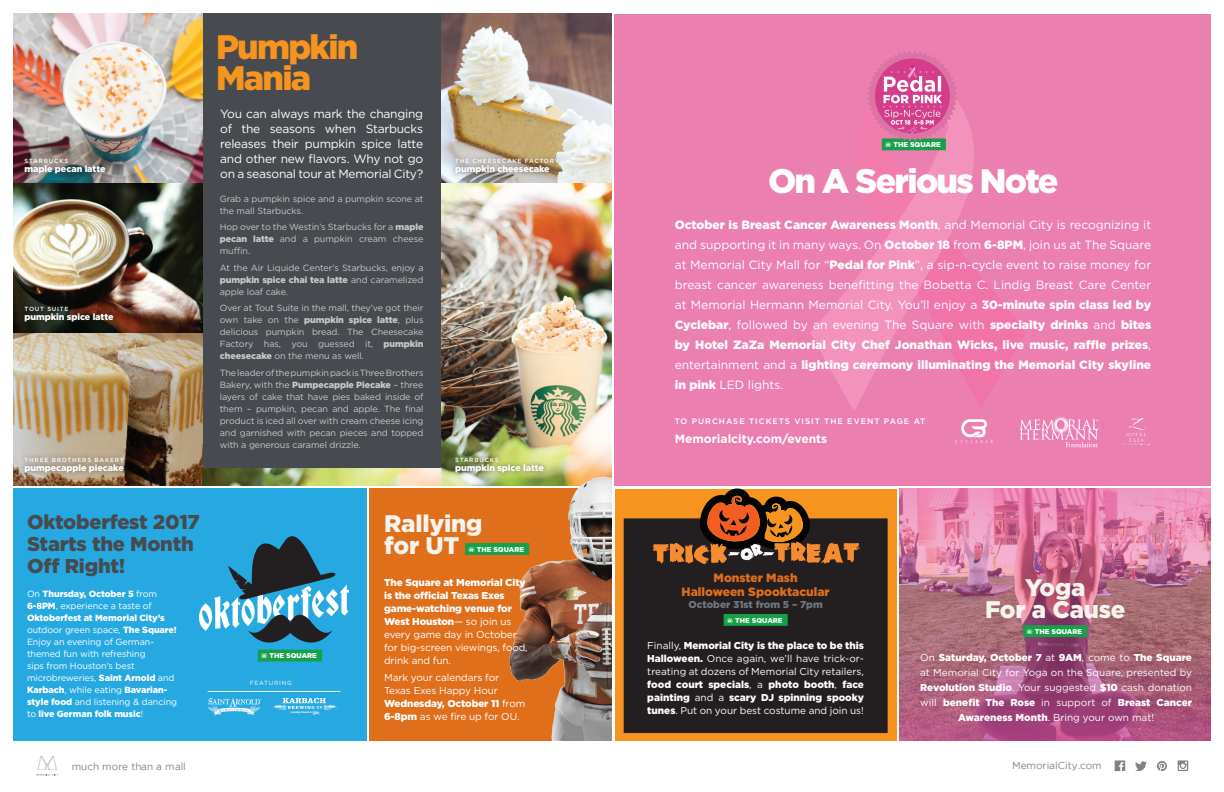
<style>
.page{position:relative;width:1224px;height:792px;background:#fff}
.page>*{position:absolute;margin:0;border:0;box-sizing:border-box;transform-origin:0 0}
.t1{font:900 34px "Gotham";letter-spacing:-.05em;color:#fff}
.t2{font:900 34px/31px "Gotham";letter-spacing:-.05em;color:#f79420}
.t3{font:900 24px/22px "Gotham";letter-spacing:-.01em;color:#f5f4ee}
.t4{font:900 20px/22px "Gotham";letter-spacing:-.01em;color:#474a4f}
.t5{font:12px/20px "Gotham";letter-spacing:-.02em;color:#fff;text-align:justify}
.t6{font:900 12px/14.4px "Gotham";color:#e06f1c;text-align:center}
.t7{font:700 12px "Gotham";color:#fff}
.t8{font:10px/13px "Gotham";color:#fff}
.t9{font:900 10px/13px "Gotham";letter-spacing:-.01em;color:#fff}
.t10{font:10px "Gotham";color:#808285}
.t11{font:900 10px "Gotham";color:#72777e}
.t12{font:9px/12px "Gotham";letter-spacing:-.01em;color:#c7c8ca;text-align:justify}
.t13{font:9px/12px "Gotham";letter-spacing:-.01em;color:#fff}
.t14{font:900 9px "Gotham";letter-spacing:-.01em;color:#fff}
.t15{font:500 8px "Gotham";letter-spacing:.125em;color:#fff}
.t16{font:900 7px "Gotham";color:#fff}
.t17{font:500 6px "Gotham";letter-spacing:.125em;color:#fff}
.t18{font:6px "Gotham";letter-spacing:.125em;color:#fff}
.s1{font-weight:900}
.s2{font-weight:400}
</style>
<div class="page">
<hr style="left:0;top:741px;width:1224px;height:1px;background:#61a1d7">
<div style="left:615px;top:489px;width:281px;height:253px;background:#f79420"></div>
<div style="left:623px;top:518px;width:265px;height:215px;background:#231f20"></div>
<div style="left:623px;top:518px;width:265px;height:216px;border:1px solid #f68c30"></div>
<div style="left:615px;top:14px;width:596px;height:472px;background:#eb80b0"></div>
<svg style="left:810px;top:279px;width:46px;height:132px;fill:#f290ba"></svg>
<div style="left:202px;top:13px;width:239px;height:455px;background:#474a4f"></div>
<img style="left:899px;top:489px;width:311px;height:252px">
<img style="left:14px;top:333px;width:188px;height:153px">
<img style="left:441px;top:183px;width:171px;height:303px">
<img style="left:202px;top:468px;width:239px;height:18px">
<svg style="left:441px;top:14px;width:171px;height:169px;background:#b8a899"></svg>
<img style="left:14px;top:14px;width:188px;height:169px">
<img style="left:14px;top:183px;width:188px;height:150px">
<div style="left:369px;top:489px;width:243px;height:253px;background:#e06f1c"></div>
<div style="left:12px;top:488px;width:355px;height:254px;background:#26a9e0"></div>
<img style="left:494px;top:473px;width:118px;height:268px">
<div style="left:20px;top:153px;width:90px;height:25px;background:#231f20;opacity:.58"></div>
<div style="left:451px;top:153px;width:112px;height:25px;background:#231f20;opacity:.58"></div>
<div style="left:20px;top:301px;width:98px;height:24px;background:#231f20;opacity:.58"></div>
<div style="left:20px;top:452px;width:108px;height:25px;background:#231f20;opacity:.58"></div>
<div style="left:451px;top:452px;width:97px;height:25px;background:#231f20;opacity:.58"></div>
<svg style="left:208px;top:698px;width:53px;height:17px"></svg>
<svg style="left:272px;top:698px;width:66px;height:17px"></svg>
<hr style="left:208px;top:691px;width:132px;height:1px;background:#f1f3f3">
<svg style="left:653px;top:489px;width:207px;height:75px"></svg>
<svg style="left:723px;top:614px;width:65px;height:12px"></svg>
<svg style="left:1022px;top:624px;width:67px;height:14px"></svg>
<svg style="left:199px;top:536px;width:150px;height:126px"></svg>
<svg style="left:465px;top:542px;width:66px;height:14px"></svg>
<svg style="left:955px;top:419px;width:38px;height:24px"></svg>
<svg style="left:1122px;top:418px;width:29px;height:27px"></svg>
<img style="left:1056px;top:417px;width:10px;height:2px">
<svg style="left:1020px;top:419px;width:78px;height:28px"></svg>
<svg style="left:856px;top:51px;width:170px;height:357px"></svg>
<svg style="left:36px;top:756px;width:22px;height:20px"></svg>
<svg style="left:1157px;top:761px;width:10px;height:10px"></svg>
<svg style="left:1135px;top:761px;width:12px;height:10px"></svg>
<svg style="left:1178px;top:760px;width:10px;height:11px"></svg>
<svg style="left:1115px;top:760px;width:10px;height:11px"></svg>
<p class="t17" style="left:25px;top:157px;width:45px">STARBUCKS</p>
<p class="t14" style="left:25px;top:162px;width:82px">maple pecan latte</p>
<p class="t17" style="left:25px;top:304px;width:45px">TOUT SUITE</p>
<p class="t14" style="left:25px;top:310px;width:90px">pumpkin spice latte</p>
<p class="t17" style="left:25px;top:456px;width:101px">THREE BROTHERS BAKERY</p>
<p class="t14" style="left:25px;top:461px;width:101px">pumpecapple piecake</p>
<h1 class="t2" style="left:216px;top:31px;width:144px">Pumpkin<br>Mania</h1>
<p class="t5" style="left:220px;top:106px;width:205px;line-height:15px">You can always mark the changing of the seasons when Starbucks releases their pumpkin spice latte and other new flavors. Why not go on a seasonal tour at Memorial City?</p>
<p class="t12" style="left:220px;top:192px;width:205px">Grab a pumpkin spice and a pumpkin scone at the mall Starbucks.</p>
<p class="t12" style="left:220px;top:221px;width:205px">Hop over to the Westin’s Starbucks for a <span class="s1">maple pecan latte</span> and a pumpkin cream cheese muffin.</p>
<p class="t12" style="left:220px;top:261px;width:205px">At the Air Liquide Center’s Starbucks, enjoy a <span class="s1">pumpkin spice chai tea latte</span> and caramelized apple loaf cake.</p>
<p class="t12" style="left:220px;top:302px;width:205px">Over at Tout Suite in the mall, they’ve got their own take on the <span class="s1">pumpkin spice latte</span>, plus delicious pumpkin bread. The Cheesecake Factory has, you guessed it, <span class="s1">pumpkin cheesecake</span> on the menu as well.</p>
<p class="t12" style="left:220px;top:366px;width:205px">The leader of the pumpkin pack is Three Brothers Bakery, with the <span class="s1">Pumpecapple Piecake</span> – three layers of cake that have pies baked inside of them – pumpkin, pecan and apple. The final product is iced all over with cream cheese icing and garnished with pecan pieces and topped with a generous caramel drizzle.</p>
<p class="t17" style="left:455px;top:157px;width:105px">THE CHEESECAKE FACTORY</p>
<p class="t14" style="left:455px;top:162px;width:96px">pumpkin cheesecake</p>
<p class="t17" style="left:455px;top:456px;width:45px">STARBUCKS</p>
<p class="t14" style="left:455px;top:461px;width:90px">pumpkin spice latte</p>
<h3 class="t4" style="left:27px;top:511px;width:174px">Oktoberfest 2017<br>Starts the Month<br>Off Right!</h3>
<h2 class="t3" style="left:384px;top:512px;width:100px">Rallying for UT</h2>
<p class="t16" style="left:468px;top:544px;width:58px">@ THE SQUARE</p>
<p class="t13" style="left:27px;top:587px;width:152px">On <span class="s1">Thursday, October 5</span> from<br><span class="s1">6-8PM</span>, experience a taste of<br><span class="s1">Oktoberfest at Memorial City’s </span>outdoor green space, <span class="s1">The Square!<br></span>Enjoy an evening of German&shy;themed fun with refreshing<br>sips from Houston’s best microbreweries, <span class="s1">Saint Arnold</span> and<br><span class="s1">Karbach</span>, while eating <span class="s1">Bavarian&shy;style food</span> and listening &amp; dancing to <span class="s1">live German folk music</span>!</p>
<p class="t9" style="left:384px;top:576px;width:145px">The Square at Memorial City is the official Texas Exes game-watching venue for<br>West Houston<span class="s2">— so join us every game day in October for big-screen viewings, food, drink and fun.</span></p>
<p class="t16" style="left:261px;top:651px;width:58px">@ THE SQUARE</p>
<p class="t8" style="left:384px;top:671px;width:143px">Mark your calendars for<br>Texas Exes Happy Hour<br><span class="s1">Wednesday, October 11</span> from<br><span class="s1">6-8pm</span> as we fire up for OU.</p>
<p class="t18" style="left:250px;top:679px;width:44px">FEATURING</p>
<p class="t16" style="left:885px;top:140px;width:58px">@ THE SQUARE</p>
<h1 class="t1" style="left:768px;top:157px;width:292px">On A Serious Note</h1>
<p class="t5" style="left:675px;top:214px;width:478px"><span class="s1">October is Breast Cancer Awareness Month</span>, and Memorial City is recognizing it and supporting it in many ways. On <span class="s1">October 18</span> from <span class="s1">6-8PM</span>, join us at The Square at Memorial City Mall for “<span class="s1">Pedal for Pink</span>”, a sip-n-cycle event to raise money for breast cancer awareness benefitting the Bobetta C. Lindig Breast Care Center at Memorial Hermann Memorial City. You’ll enjoy a <span class="s1">30-minute spin class led by Cyclebar</span>, followed by an evening The Square with <span class="s1">specialty drinks</span> and <span class="s1">bites by Hotel ZaZa Memorial City Chef Jonathan Wicks, live music, raffle prizes</span>, entertainment and a <span class="s1">lighting ceremony illuminating the Memorial City skyline in pink</span> LED lights.</p>
<p class="t15" style="left:675px;top:416px;width:252px">TO PURCHASE TICKETS VISIT THE EVENT PAGE AT</p>
<p class="t7" style="left:675px;top:431px;width:154px">Memorialcity.com/events</p>
<p class="t6" style="left:682px;top:570px;width:150px">Monster Mash<br>Halloween Spooktacular</p>
<p class="t11" style="left:689px;top:598px;width:136px">October 31st from 5 – 7pm</p>
<p class="t16" style="left:727px;top:615px;width:58px">@ THE SQUARE</p>
<p class="t8" style="left:647px;top:639px;width:218px;text-align:justify">Finally, <span class="s1">Memorial City is the place to be this Halloween.</span> Once again, we’ll have trick-or&shy;treating at dozens of Memorial City retailers, <span class="s1">food court specials</span>, a <span class="s1">photo booth</span>, <span class="s1">face painting</span> and a <span class="s1">scary DJ spinning spooky tunes</span>. Put on your best costume and join us!</p>
<h2 class="t3" style="left:985px;top:576px;width:142px;text-align:center">Yoga<br>For a Cause</h2>
<p class="t8" style="left:920px;top:649px;width:273px;line-height:15px;text-align:center">On <span class="s1">Saturday, October 7</span> at <span class="s1">9AM</span>, come to <span class="s1">The Square </span>at Memorial City for Yoga on the Square, presented by <span class="s1">Revolution Studio</span>. Your suggested <span class="s1">$10</span> cash donation will <span class="s1">benefit The Rose</span> in support of <span class="s1">Breast Cancer Awareness Month</span>. Bring your own mat!</p>
<p class="t16" style="left:1026px;top:626px;width:58px">@ THE SQUARE</p>
<p class="t10" style="left:72px;top:761px;width:116px">much more than a mall</p>
<p class="t10" style="left:1012px;top:760px;width:91px">MemorialCity.com</p>
</div>
